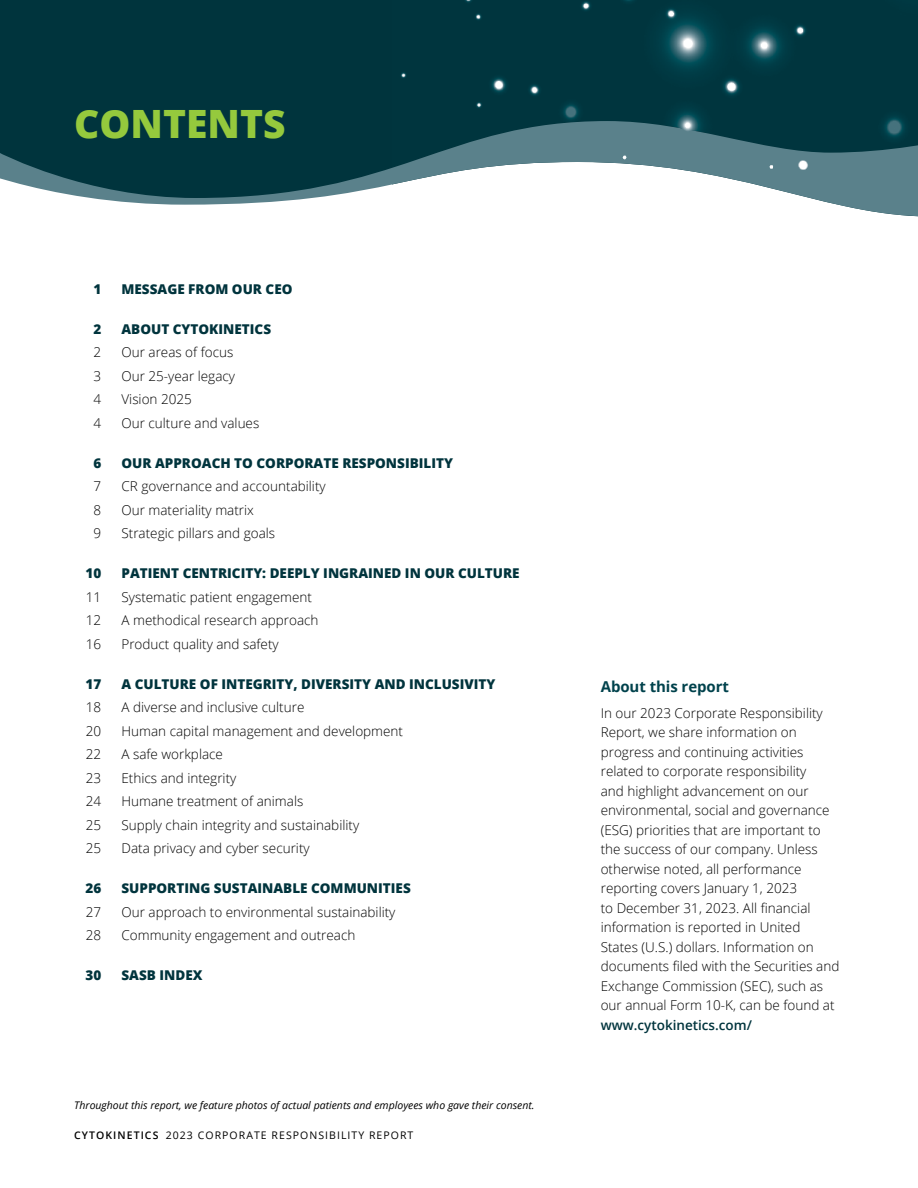
<style>
.page{position:relative;width:918px;height:1188px;background:#fff}
.page>*{position:absolute;margin:0;border:0;box-sizing:border-box;transform-origin:0 0}
.t1{font:800 39px "Open Sans";color:#95c93d}
.t2{font:700 15px "Open Sans";letter-spacing:-.005em;color:#00424c}
.t3{font:300 13.5px/19.5px "Open Sans";color:#000}
.t4{font:800 13.5px "Open Sans";color:#00343d}
.t5{font:600 13.5px "Open Sans";color:#00343d}
.t6{font:italic 10.5px "Open Sans";color:#000}
.t7{font:10.5px "Open Sans";letter-spacing:.1em;color:#000}
.s1{font-weight:600}
</style>
<div class="page">
<svg style="left:91px;top:198px;width:827px;height:19px"></svg>
<div style="left:0;top:0;width:392px;height:198px;background:#00343d"></div>
<img style="left:392px;top:0;width:526px;height:216px">
<h1 class="t1" style="left:74px;top:94px;width:213px">CONTENTS</h1>
<p class="t4" style="left:93px;top:279px;width:9px">1</p>
<p class="t4" style="left:122px;top:279px;width:173px">MESSAGE FROM OUR CEO</p>
<p class="t4" style="left:93px;top:318px;width:9px">2</p>
<p class="t4" style="left:122px;top:318px;width:151px">ABOUT CYTOKINETICS</p>
<p class="t3" style="left:94px;top:342px;width:9px">2</p>
<p class="t3" style="left:122px;top:342px;width:113px">Our areas of focus</p>
<p class="t3" style="left:94px;top:366px;width:9px">3</p>
<p class="t3" style="left:122px;top:366px;width:115px">Our 25-year legacy</p>
<p class="t3" style="left:94px;top:389px;width:9px">4</p>
<p class="t3" style="left:122px;top:389px;width:72px">Vision 2025</p>
<p class="t3" style="left:94px;top:413px;width:9px">4</p>
<p class="t3" style="left:122px;top:413px;width:139px">Our culture and values</p>
<p class="t4" style="left:93px;top:453px;width:9px">6</p>
<p class="t4" style="left:122px;top:453px;width:333px">OUR APPROACH TO CORPORATE RESPONSIBILITY</p>
<p class="t3" style="left:94px;top:476px;width:9px">7</p>
<p class="t3" style="left:122px;top:476px;width:206px">CR governance and accountability</p>
<p class="t3" style="left:94px;top:500px;width:9px">8</p>
<p class="t3" style="left:122px;top:500px;width:134px">Our materiality matrix</p>
<p class="t3" style="left:94px;top:523px;width:9px">9</p>
<p class="t3" style="left:122px;top:523px;width:155px">Strategic pillars and goals</p>
<p class="t4" style="left:85px;top:563px;width:17px">10</p>
<p class="t4" style="left:122px;top:563px;width:400px">PATIENT CENTRICITY: DEEPLY INGRAINED IN OUR CULTURE</p>
<p class="t3" style="left:86px;top:587px;width:17px">11</p>
<p class="t3" style="left:122px;top:587px;width:192px">Systematic patient engagement</p>
<p class="t3" style="left:86px;top:610px;width:17px">12</p>
<p class="t3" style="left:122px;top:610px;width:199px">A methodical research approach</p>
<p class="t3" style="left:86px;top:634px;width:17px">16</p>
<p class="t3" style="left:122px;top:634px;width:159px">Product quality and safety</p>
<p class="t4" style="left:85px;top:673px;width:17px">17</p>
<p class="t4" style="left:122px;top:673px;width:375px">A CULTURE OF INTEGRITY, DIVERSITY AND INCLUSIVITY</p>
<p class="t3" style="left:86px;top:697px;width:17px">18</p>
<p class="t3" style="left:122px;top:697px;width:184px">A diverse and inclusive culture</p>
<p class="t3" style="left:86px;top:721px;width:17px">20</p>
<p class="t3" style="left:122px;top:721px;width:283px">Human capital management and development</p>
<p class="t3" style="left:86px;top:744px;width:17px">22</p>
<p class="t3" style="left:122px;top:744px;width:103px">A safe workplace</p>
<p class="t3" style="left:86px;top:768px;width:17px">23</p>
<p class="t3" style="left:122px;top:768px;width:116px">Ethics and integrity</p>
<p class="t3" style="left:86px;top:791px;width:17px">24</p>
<p class="t3" style="left:122px;top:791px;width:183px">Humane treatment of animals</p>
<p class="t3" style="left:86px;top:815px;width:17px">25</p>
<p class="t3" style="left:122px;top:815px;width:239px">Supply chain integrity and sustainability</p>
<p class="t3" style="left:86px;top:838px;width:17px">25</p>
<p class="t3" style="left:122px;top:838px;width:190px">Data privacy and cyber security</p>
<p class="t4" style="left:85px;top:878px;width:17px">26</p>
<p class="t4" style="left:122px;top:878px;width:291px">SUPPORTING SUSTAINABLE COMMUNITIES</p>
<p class="t3" style="left:86px;top:902px;width:17px">27</p>
<p class="t3" style="left:122px;top:902px;width:275px">Our approach to environmental sustainability</p>
<p class="t3" style="left:86px;top:925px;width:17px">28</p>
<p class="t3" style="left:122px;top:925px;width:235px">Community engagement and outreach</p>
<p class="t4" style="left:85px;top:965px;width:17px">30</p>
<p class="t4" style="left:122px;top:965px;width:83px">SASB INDEX</p>
<p class="t6" style="left:74px;top:1098px;width:462px">Throughout this report, we feature photos of actual patients and employees who gave their consent.</p>
<p class="t7" style="left:74px;top:1128px;width:341px"><span class="s1">CYTOKINETICS</span> 2023 CORPORATE RESPONSIBILITY REPORT</p>
<p class="t2" style="left:601px;top:675px;width:130px">About this report</p>
<p class="t3" style="left:601px;top:703px;width:240px">In our 2023 Corporate Responsibility Report, we share information on progress and continuing activities related to corporate responsibility<br>and highlight advancement on our environmental, social and governance (ESG) priorities that are important to the success of our company. Unless otherwise noted, all performance reporting covers January 1, 2023<br>to December 31, 2023. All financial information is reported in United States (U.S.) dollars. Information on documents filed with the Securities and Exchange Commission (SEC), such as our annual Form 10-K, can be found at</p>
<p class="t5" style="left:601px;top:1016px;width:153px">www.cytokinetics.com/</p>
</div>
